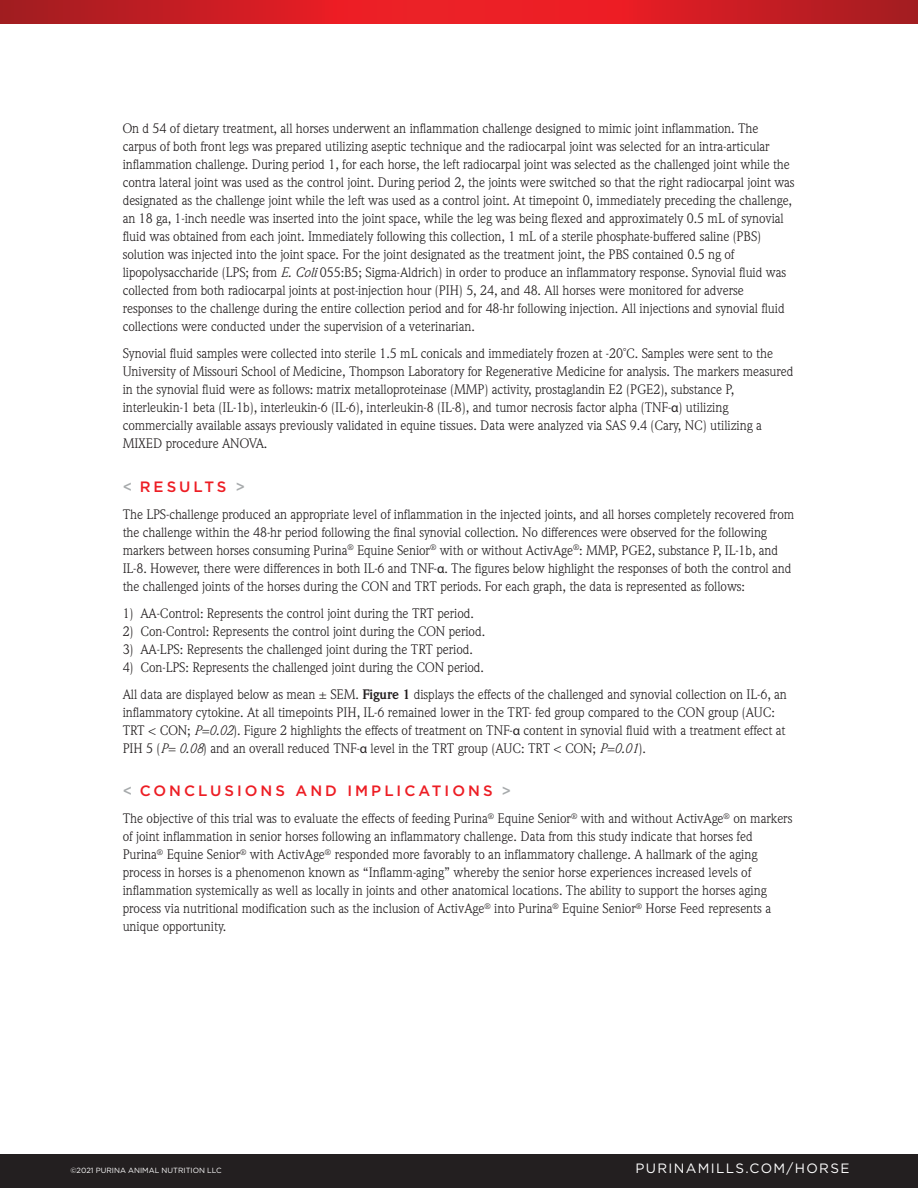
<style>
.page{position:relative;width:918px;height:1188px;background:#fff}
.page>*{position:absolute;margin:0;border:0;box-sizing:border-box;transform-origin:0 0}
.t1{font:500 15px "Gotham";letter-spacing:.2em;color:#ed1d24}
.t2{font:13.5px/18px "Weidemann";letter-spacing:-.005em;color:#231f20}
.t3{font:13.5px "Gotham";letter-spacing:.1em;color:#fff}
.t4{font:7.5px "Gotham";color:#fff}
.s1{font-style:italic}
.s2{font-family:"Myriad Pro"}
.s3{color:#a7aaac}
.s4{font-weight:700}
</style>
<div class="page">
<div style="left:0;top:1154px;width:918px;height:34px;background:#231f20"></div>
<svg style="left:0;top:0;width:918px;height:24px;background:#d01d23"></svg>
<p class="t2" style="left:123px;top:120px;width:674px">On d 54 of dietary treatment, all horses underwent an inflammation challenge designed to mimic joint inflammation. The carpus of both front legs was prepared utilizing aseptic technique and the radiocarpal joint was selected for an intra-articular inflammation challenge. During period 1, for each horse, the left radiocarpal joint was selected as the challenged joint while the contra lateral joint was used as the control joint. During period 2, the joints were switched so that the right radiocarpal joint was designated as the challenge joint while the left was used as a control joint. At timepoint 0, immediately preceding the challenge, an 18 ga, 1-inch needle was inserted into the joint space, while the leg was being flexed and approximately 0.5 mL of synovial fluid was obtained from each joint. Immediately following this collection, 1 mL of a sterile phosphate-buffered saline (PBS) solution was injected into the joint space. For the joint designated as the treatment joint, the PBS contained 0.5 ng of lipopolysaccharide (LPS; from <span class="s1">E. Coli</span> 055:B5; Sigma-Aldrich) in order to produce an inflammatory response. Synovial fluid was collected from both radiocarpal joints at post-injection hour (PIH) 5, 24, and 48. All horses were monitored for adverse responses to the challenge during the entire collection period and for 48-hr following injection. All injections and synovial fluid collections were conducted under the supervision of a veterinarian.</p>
<p class="t2" style="left:123px;top:345px;width:672px">Synovial fluid samples were collected into sterile 1.5 mL conicals and immediately frozen at -20˚C. Samples were sent to the University of Missouri School of Medicine, Thompson Laboratory for Regenerative Medicine for analysis. The markers measured in the synovial fluid were as follows: matrix metalloproteinase (MMP) activity, prostaglandin E2 (PGE2), substance P, interleukin-1 beta (IL-1b), interleukin-6 (IL-6), interleukin-8 (IL-8), and tumor necrosis factor alpha (TNF-<span class="s2">α</span>) utilizing commercially available assays previously validated in equine tissues. Data were analyzed via SAS 9.4 (Cary, NC) utilizing a MIXED procedure ANOVA.</p>
<p class="t1" style="left:123px;top:478px;width:124px"><span class="s3">&lt;</span> RESULTS <span class="s3">&gt;</span></p>
<p class="t2" style="left:123px;top:505px;width:673px">The LPS-challenge produced an appropriate level of inflammation in the injected joints, and all horses completely recovered from the challenge within the 48-hr period following the final synovial collection. No differences were observed for the following markers between horses consuming Purina<sup>®</sup> Equine Senior<sup>®</sup> with or without ActivAge<sup>®</sup>: MMP, PGE2, substance P, IL-1b, and IL-8. However, there were differences in both IL-6 and TNF-<span class="s2">α</span>. The figures below highlight the responses of both the control and the challenged joints of the horses during the CON and TRT periods. For each graph, the data is represented as follows:</p>
<p class="t2" style="left:123px;top:604px;width:353px">1) AA-Control: Represents the control joint during the TRT period.</p>
<p class="t2" style="left:123px;top:622px;width:364px">2) Con-Control: Represents the control joint during the CON period.</p>
<p class="t2" style="left:123px;top:640px;width:352px">3) AA-LPS: Represents the challenged joint during the TRT period.</p>
<p class="t2" style="left:123px;top:654px;width:666px;line-height:27px">4) Con-LPS: Represents the challenged joint during the CON period.<br>All data are displayed below as mean ± SEM. <span class="s4">Figure 1</span> displays the effects of the challenged and synovial collection on IL-6, an</p>
<p class="t2" style="left:123px;top:703px;width:664px">inflammatory cytokine. At all timepoints PIH, IL-6 remained lower in the TRT- fed group compared to the CON group (AUC:<br>TRT &lt; CON; <span class="s1">P=0.02</span>). Figure 2 highlights the effects of treatment on TNF-<span class="s2">α</span> content in synovial fluid with a treatment effect at<br>PIH 5 (<span class="s1">P= 0.08</span>) and an overall reduced TNF-<span class="s2">α</span> level in the TRT group (AUC: TRT &lt; CON; <span class="s1">P=0.01</span>).</p>
<p class="t1" style="left:123px;top:783px;width:390px"><span class="s3">&lt;</span> CONCLUSIONS AND IMPLICATIONS <span class="s3">&gt;</span></p>
<p class="t2" style="left:123px;top:810px;width:671px">The objective of this trial was to evaluate the effects of feeding Purina<sup>®</sup> Equine Senior<sup>®</sup> with and without ActivAge<sup>®</sup> on markers of joint inflammation in senior horses following an inflammatory challenge. Data from this study indicate that horses fed Purina<sup>®</sup> Equine Senior<sup>®</sup> with ActivAge<sup>®</sup> responded more favorably to an inflammatory challenge. A hallmark of the aging process in horses is a phenomenon known as “Inflamm-aging” whereby the senior horse experiences increased levels of inflammation systemically as well as locally in joints and other anatomical locations. The ability to support the horses aging process via nutritional modification such as the inclusion of ActivAge<sup>®</sup> into Purina<sup>®</sup> Equine Senior<sup>®</sup> Horse Feed represents a unique opportunity.</p>
<p class="t4" style="left:70px;top:1167px;width:153px">©2021 PURINA ANIMAL NUTRITION LLC</p>
<p class="t3" style="left:635px;top:1161px;width:215px">PURINAMILLS.COM/HORSE</p>
</div>
